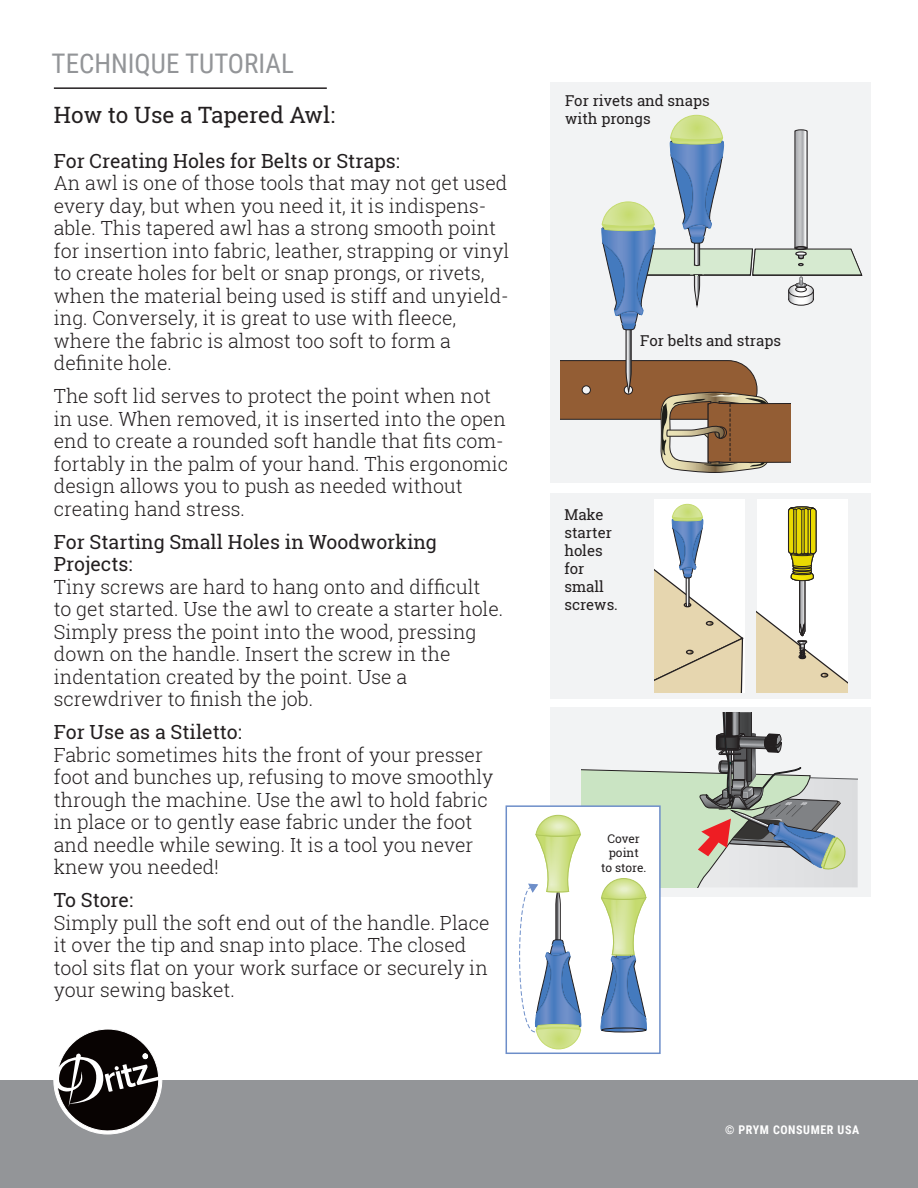
<style>
.page{position:relative;width:918px;height:1188px;background:#fff}
.page>*{position:absolute;margin:0;border:0;box-sizing:border-box;transform-origin:0 0}
.t1{font:27px "Roboto Condensed";color:#939598}
.t2{font:22.5px "Roboto Slab";color:#231f20}
.t3{font:300 19.5px/22.5px "Roboto Slab";color:#231f20}
.t4{font:19.5px/22.5px "Roboto Slab";color:#231f20}
.t5{font:15px/18px "Roboto Slab";color:#231f20}
.t6{font:12px/14.4px "Roboto Slab";color:#231f20;text-align:center}
.t7{font:700 12px "Roboto Condensed";letter-spacing:.05em;color:#fff}
</style>
<div class="page">
<div style="left:0;top:1080px;width:918px;height:108px;background:#939598"></div>
<svg style="left:53px;top:1029px;width:110px;height:106px"></svg>
<hr style="left:54px;top:87px;width:273px;height:2px;background:#231f20">
<div style="left:550px;top:82px;width:321px;height:400px;background:#f2f3f4"></div>
<div style="left:550px;top:494px;width:321px;height:205px;background:#f2f3f4"></div>
<div style="left:550px;top:708px;width:321px;height:189px;background:#f2f3f4"></div>
<svg style="left:561px;top:115px;width:301px;height:358px"></svg>
<div style="left:654px;top:499px;width:91px;height:193px;background:#fff"></div>
<svg style="left:654px;top:503px;width:90px;height:189px"></svg>
<div style="left:757px;top:499px;width:90px;height:193px;background:#fff"></div>
<svg style="left:757px;top:507px;width:90px;height:185px"></svg>
<div style="left:506px;top:805px;width:155px;height:249px;background:#fff;border:2px solid #6d8ec9"></div>
<svg style="left:514px;top:712px;width:344px;height:337px"></svg>
<h1 class="t1" style="left:52px;top:45px;width:244px">TECHNIQUE TUTORIAL</h1>
<p class="t2" style="left:54px;top:99px;width:283px">How to Use a Tapered Awl:</p>
<p class="t4" style="left:54px;top:149px;width:348px">For Creating Holes for Belts or Straps:</p>
<p class="t3" style="left:54px;top:171px;width:457px">An awl is one of those tools that may not get used every day, but when you need it, it is indispens&shy;able. This tapered awl has a strong smooth point for insertion into fabric, leather, strapping or vinyl to create holes for belt or snap prongs, or rivets, when the material being used is stiff and unyield&shy;ing. Conversely, it is great to use with fleece, where the fabric is almost too soft to form a definite hole.</p>
<p class="t3" style="left:54px;top:384px;width:456px">The soft lid serves to protect the point when not in use. When removed, it is inserted into the open end to create a rounded soft handle that fits com&shy;fortably in the palm of your hand. This ergonomic design allows you to push as needed without creating hand stress.</p>
<p class="t4" style="left:54px;top:530px;width:385px">For Starting Small Holes in Woodworking<br>Projects:</p>
<p class="t3" style="left:54px;top:575px;width:451px">Tiny screws are hard to hang onto and difficult<br>to get started. Use the awl to create a starter hole.<br>Simply press the point into the wood, pressing down on the handle. Insert the screw in the indentation created by the point. Use a screwdriver to finish the job.</p>
<p class="t4" style="left:54px;top:721px;width:189px">For Use as a Stiletto:</p>
<p class="t3" style="left:54px;top:743px;width:441px">Fabric sometimes hits the front of your presser foot and bunches up, refusing to move smoothly through the machine. Use the awl to hold fabric in place or to gently ease fabric under the foot and needle while sewing. It is a tool you never knew you needed!</p>
<p class="t4" style="left:54px;top:889px;width:81px">To Store:</p>
<p class="t3" style="left:54px;top:911px;width:437px">Simply pull the soft end out of the handle. Place it over the tip and snap into place. The closed tool sits flat on your work surface or securely in your sewing basket.</p>
<p class="t5" style="left:565px;top:91px;width:146px">For rivets and snaps with prongs</p>
<p class="t5" style="left:640px;top:332px;width:142px">For belts and straps</p>
<p class="t5" style="left:564px;top:506px;width:55px">Make starter holes for small screws.</p>
<p class="t6" style="left:601px;top:831px;width:47px">Cover point<br>to store.</p>
<p class="t7" style="left:725px;top:1121px;width:136px">© PRYM CONSUMER USA</p>
</div>
